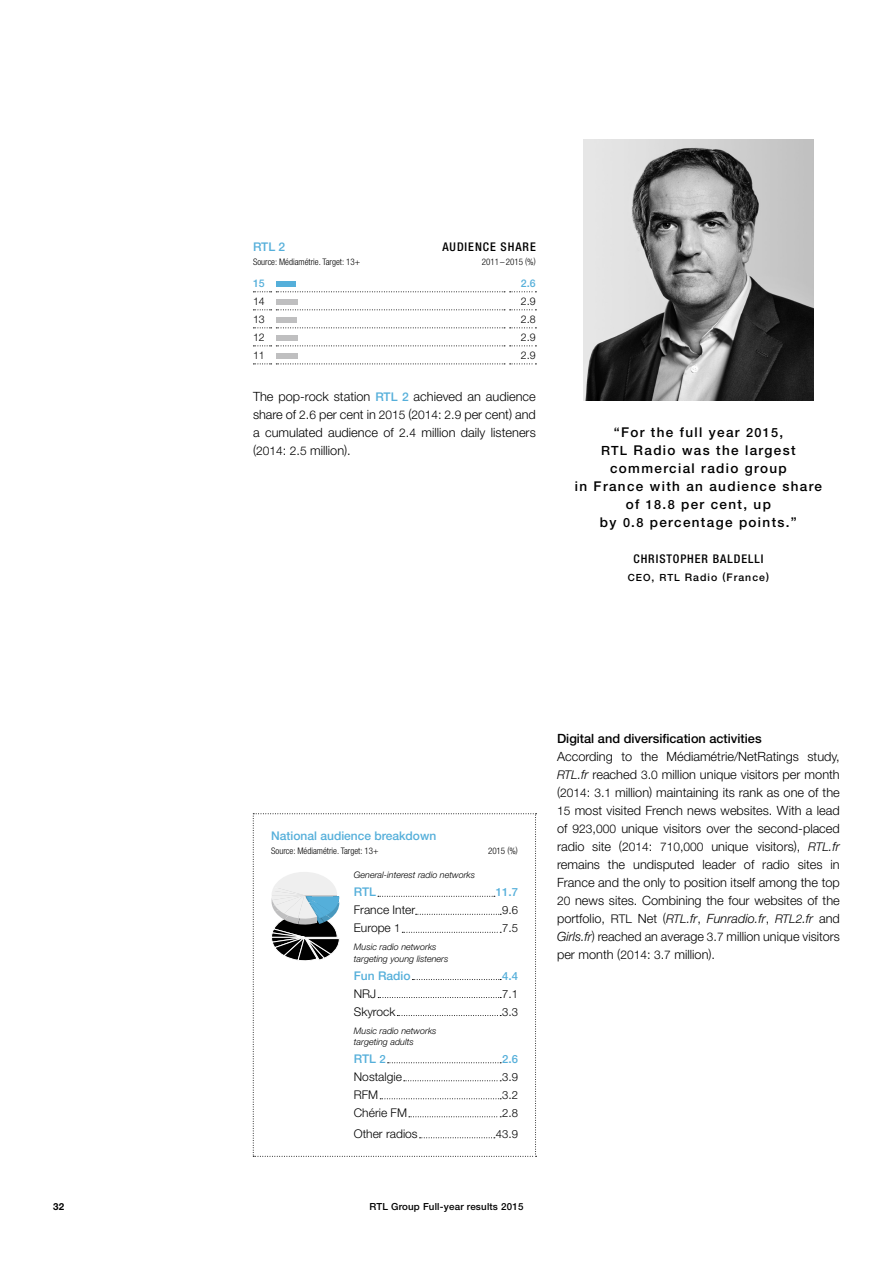
<style>
.page{position:relative;width:893px;height:1263px;background:#fff}
.page>*{position:absolute;margin:0;border:0;box-sizing:border-box;transform-origin:0 0}
.t1{font:500 13.5px/18px "Helvetica Neue LT";letter-spacing:.1em;color:#000;text-align:center}
.t2{font:300 12.75px/18px "Helvetica Neue LT";color:#000;text-align:justify}
.t3{font:500 12.75px "Helvetica Neue LT";color:#000}
.t4{font:300 12px "Helvetica Neue LT";color:#000}
.t5{font:500 12px "Helvetica Neue LT";color:#55afda}
.t6{font:500 condensed 12px "Helvetica Neue LT";letter-spacing:.08em;color:#000}
.t7{font:300 11.25px "Helvetica Neue LT";color:#000}
.t8{font:500 11.25px "Helvetica Neue LT";color:#55afda}
.t9{font:300 10.65px "Helvetica Neue LT";color:#000}
.t10{font:500 10.65px "Helvetica Neue LT";color:#55afda}
.t11{font:500 10.5px "Helvetica Neue LT";letter-spacing:.1em;color:#000}
.t12{font:500 9.75px "Helvetica Neue LT";letter-spacing:.02em;color:#000}
.t13{font:700 9.75px "Helvetica Neue LT";color:#000}
.t14{font:italic 300 9px/11.2px "Helvetica Neue LT";color:#000}
.t15{font:300 condensed 9px "Helvetica Neue LT";color:#000}
.s1{font-size:11.25px}
.s2{font-weight:500;font-size:12px;color:#55afda}
.s3{font-size:12px}
.s4{font-size:12.75px}
.s5{font-size:9.9px}
.s6{font-style:italic;font-size:12px}
.s7{font-style:italic}
</style>
<div class="page">
<img style="left:584px;top:139px;width:229px;height:262px">
<svg style="left:253px;top:291px;width:283px;height:1px"></svg>
<svg style="left:253px;top:309px;width:283px;height:1px"></svg>
<svg style="left:253px;top:327px;width:283px;height:1px"></svg>
<svg style="left:253px;top:345px;width:283px;height:1px"></svg>
<svg style="left:253px;top:363px;width:283px;height:1px"></svg>
<div style="left:276px;top:281px;width:19px;height:5px;background:#55afda"></div>
<div style="left:276px;top:299px;width:21px;height:5px;background:#bfbfc0"></div>
<div style="left:276px;top:317px;width:21px;height:5px;background:#bfbfc0"></div>
<div style="left:276px;top:335px;width:21px;height:6px;background:#bfbfc0"></div>
<div style="left:276px;top:353px;width:21px;height:6px;background:#bfbfc0"></div>
<svg style="left:253px;top:813px;width:284px;height:344px"></svg>
<p class="t5" style="left:253px;top:240px;width:34px">RTL 2</p>
<p class="t6" style="left:442px;top:240px;width:15px">AUDIENCE</p>
<p class="t6" style="left:501px;top:240px;width:36px">SHARE</p>
<p class="t15" style="left:253px;top:256px;width:109px">Source: Médiamétrie. Target: 13+</p>
<p class="t15" style="left:482px;top:256px;width:55px">2011–2015 (%)</p>
<p class="t10" style="left:253px;top:277px;width:13px">15</p>
<p class="t10" style="left:521px;top:277px;width:16px">2<span class="s1">.</span>6</p>
<p class="t9" style="left:253px;top:295px;width:13px">14</p>
<p class="t9" style="left:521px;top:295px;width:16px">2<span class="s1">.</span>9</p>
<p class="t9" style="left:253px;top:313px;width:13px">13</p>
<p class="t9" style="left:521px;top:313px;width:16px">2<span class="s1">.</span>8</p>
<p class="t9" style="left:253px;top:331px;width:13px">12</p>
<p class="t9" style="left:521px;top:331px;width:16px">2<span class="s1">.</span>9</p>
<p class="t9" style="left:253px;top:349px;width:13px">11</p>
<p class="t9" style="left:521px;top:349px;width:16px">2<span class="s1">.</span>9</p>
<p class="t2" style="left:253px;top:387px;width:284px">The pop-rock station <span class="s2">RTL 2</span> achieved an audience share of <span class="s3">2</span>.<span class="s3">6</span> per cent in <span class="s3">2015</span> (<span class="s3">2014</span>: <span class="s3">2</span>.<span class="s3">9</span> per cent) and a cumulated audience of <span class="s3">2</span>.<span class="s3">4</span> million daily listeners (<span class="s3">2014</span>: <span class="s3">2</span>.<span class="s3">5</span> million).</p>
<p class="t1" style="left:575px;top:423px;width:249px">“For the full year <span class="s4">2015</span>,<br><span class="s4">RTL</span> Radio was the largest commercial radio group<br>in France with an audience share of <span class="s4">18</span>.<span class="s4">8</span> per cent, up<br>by <span class="s4">0</span>.<span class="s4">8</span> percentage points.”</p>
<p class="t6" style="left:633px;top:551px;width:131px">CHRISTOPHER BALDELLI</p>
<p class="t11" style="left:628px;top:571px;width:143px"><span class="s5">CEO</span>, <span class="s5">RTL</span> Radio (France)</p>
<p class="t5" style="left:271px;top:829px;width:166px">National audience breakdown</p>
<p class="t15" style="left:271px;top:845px;width:109px">Source: Médiamétrie. Target: 13+</p>
<p class="t15" style="left:488px;top:845px;width:31px">2015 (%)</p>
<p class="t14" style="left:354px;top:869px;width:123px">General-interest radio networks</p>
<p class="t5" style="left:354px;top:885px;width:24px">RTL</p>
<p class="t8" style="left:496px;top:885px;width:24px">11<span class="s3">.</span>7</p>
<p class="t4" style="left:354px;top:903px;width:63px">France Inter</p>
<p class="t7" style="left:502px;top:903px;width:17px">9<span class="s3">.</span>6</p>
<p class="t4" style="left:354px;top:921px;width:48px">Europe <span class="s1">1</span></p>
<p class="t7" style="left:502px;top:921px;width:17px">7<span class="s3">.</span>5</p>
<p class="t14" style="left:354px;top:941px;width:96px">Music radio networks targeting young listeners</p>
<p class="t5" style="left:354px;top:968px;width:58px">Fun Radio</p>
<p class="t8" style="left:502px;top:969px;width:17px">4<span class="s3">.</span>4</p>
<p class="t4" style="left:354px;top:986px;width:24px">NRJ</p>
<p class="t7" style="left:502px;top:987px;width:17px">7<span class="s3">.</span>1</p>
<p class="t4" style="left:354px;top:1004px;width:43px">Skyrock</p>
<p class="t7" style="left:502px;top:1005px;width:17px">3<span class="s3">.</span>3</p>
<p class="t14" style="left:354px;top:1024px;width:84px">Music radio networks targeting adults</p>
<p class="t5" style="left:354px;top:1051px;width:33px">RTL <span class="s1">2</span></p>
<p class="t8" style="left:502px;top:1052px;width:17px">2<span class="s3">.</span>6</p>
<p class="t4" style="left:354px;top:1069px;width:50px">Nostalgie</p>
<p class="t7" style="left:502px;top:1070px;width:17px">3<span class="s3">.</span>9</p>
<p class="t4" style="left:354px;top:1087px;width:26px">RFM</p>
<p class="t7" style="left:502px;top:1088px;width:17px">3<span class="s3">.</span>2</p>
<p class="t4" style="left:354px;top:1105px;width:55px">Chérie FM</p>
<p class="t7" style="left:502px;top:1106px;width:17px">2<span class="s3">.</span>8</p>
<p class="t4" style="left:354px;top:1126px;width:65px">Other radios</p>
<p class="t7" style="left:496px;top:1127px;width:24px">43<span class="s3">.</span>9</p>
<p class="t13" style="left:53px;top:1200px;width:13px">32</p>
<p class="t12" style="left:370px;top:1200px;width:155px">RTL Group Full-year results 2015</p>
<p class="t3" style="left:557px;top:730px;width:206px">Digital and diversification activities</p>
<p class="t2" style="left:557px;top:747px;width:284px">According to the Médiamétrie/NetRatings study, <span class="s6">RTL</span><span class="s7">.fr</span> reached <span class="s3">3</span>.<span class="s3">0</span> million unique visitors per month (<span class="s3">2014</span>: <span class="s3">3</span>.<span class="s3">1</span> million) maintaining its rank as one of the <span class="s3">15</span> most visited French news websites. With a lead of <span class="s3">923</span>,<span class="s3">000</span> unique visitors over the second-placed radio site (<span class="s3">2014</span>: <span class="s3">710</span>,<span class="s3">000</span> unique visitors), <span class="s6">RTL</span><span class="s7">.fr </span>remains the undisputed leader of radio sites in France and the only to position itself among the top <span class="s3">20</span> news sites. Combining the four websites of the portfolio, <span class="s3">RTL</span> Net (<span class="s6">RTL</span><span class="s7">.fr</span>, <span class="s7">Funradio.fr</span>, <span class="s6">RTL2</span><span class="s7">.fr</span> and <span class="s7">Girls.fr</span>) reached an average <span class="s3">3</span>.<span class="s3">7</span> million unique visitors per month (<span class="s3">2014</span>: <span class="s3">3</span>.<span class="s3">7</span> million).</p>
</div>
